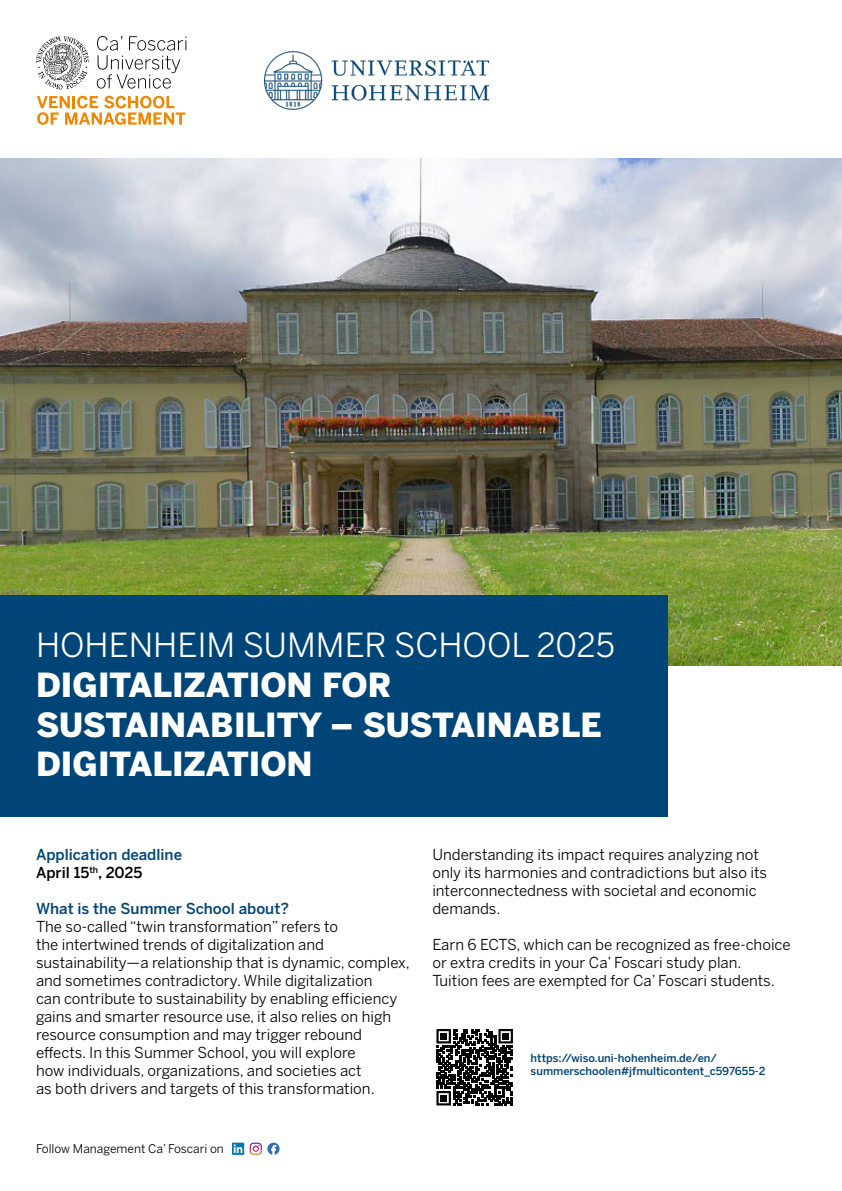
<style>
.page{position:relative;width:842px;height:1191px;background:#fff}
.page>*{position:absolute;margin:0;border:0;box-sizing:border-box;transform-origin:0 0}
.t1{font:900 33px/39.6px "Benton Sans";color:#fff}
.t2{font:33px "Benton Sans";color:#fff}
.t3{font:15px/18px "Benton Sans";color:#000}
.t4{font:500 15px/18px "Benton Sans";color:#004577}
.t5{font:12px "Benton Sans";color:#000}
.t6{font:500 11px/13.2px "Benton Sans";color:#004577}
.s1{color:#000}
</style>
<div class="page">
<img style="left:0;top:159px;width:842px;height:506px">
<img style="left:264px;top:51px;width:225px;height:59px">
<svg style="left:37px;top:96px;width:149px;height:29px"></svg>
<svg style="left:97px;top:36px;width:89px;height:53px"></svg>
<svg style="left:36px;top:36px;width:53px;height:54px"></svg>
<div style="left:0;top:595px;width:668px;height:221px;background:#004577"></div>
<svg style="left:436px;top:1029px;width:77px;height:76px"></svg>
<svg style="left:232px;top:1142px;width:12px;height:12px"></svg>
<svg style="left:234px;top:1144px;width:8px;height:9px"></svg>
<svg style="left:250px;top:1142px;width:30px;height:12px"></svg>
<h1 class="t2" style="left:36px;top:626px;width:581px">HOHENHEIM SUMMER SCHOOL 2025</h1>
<h1 class="t1" style="left:36px;top:664px;width:567px">DIGITALIZATION FOR<br>SUSTAINABILITY – SUSTAINABLE<br>DIGITALIZATION</h1>
<p class="t4" style="left:36px;top:845px;width:148px">Application deadline<br><span class="s1">April 15</span><sup>th</sup><span class="s1">, 2025</span></p>
<p class="t4" style="left:36px;top:899px;width:254px">What is the Summer School about?</p>
<p class="t3" style="left:36px;top:917px;width:375px">The so-called “twin transformation” refers to<br>the intertwined trends of digitalization and sustainability—a relationship that is dynamic, complex, and sometimes contradictory. While digitalization<br>can contribute to sustainability by enabling efficiency gains and smarter resource use, it also relies on high resource consumption and may trigger rebound effects. In this Summer School, you will explore<br>how individuals, organizations, and societies act<br>as both drivers and targets of this transformation.</p>
<p class="t5" style="left:36px;top:1142px;width:189px">Follow Management Ca’ Foscari on</p>
<p class="t3" style="left:432px;top:845px;width:336px">Understanding its impact requires analyzing not only its harmonies and contradictions but also its interconnectedness with societal and economic demands.</p>
<p class="t3" style="left:432px;top:935px;width:360px">Earn 6 ECTS, which can be recognized as free-choice or extra credits in your Ca’ Foscari study plan.<br>Tuition fees are exempted for Ca’ Foscari students.</p>
<p class="t6" style="left:531px;top:1051px;width:236px">https://wiso.uni-hohenheim.de/en/ summerschoolen#jfmulticontent_c597655-2</p>
</div>
